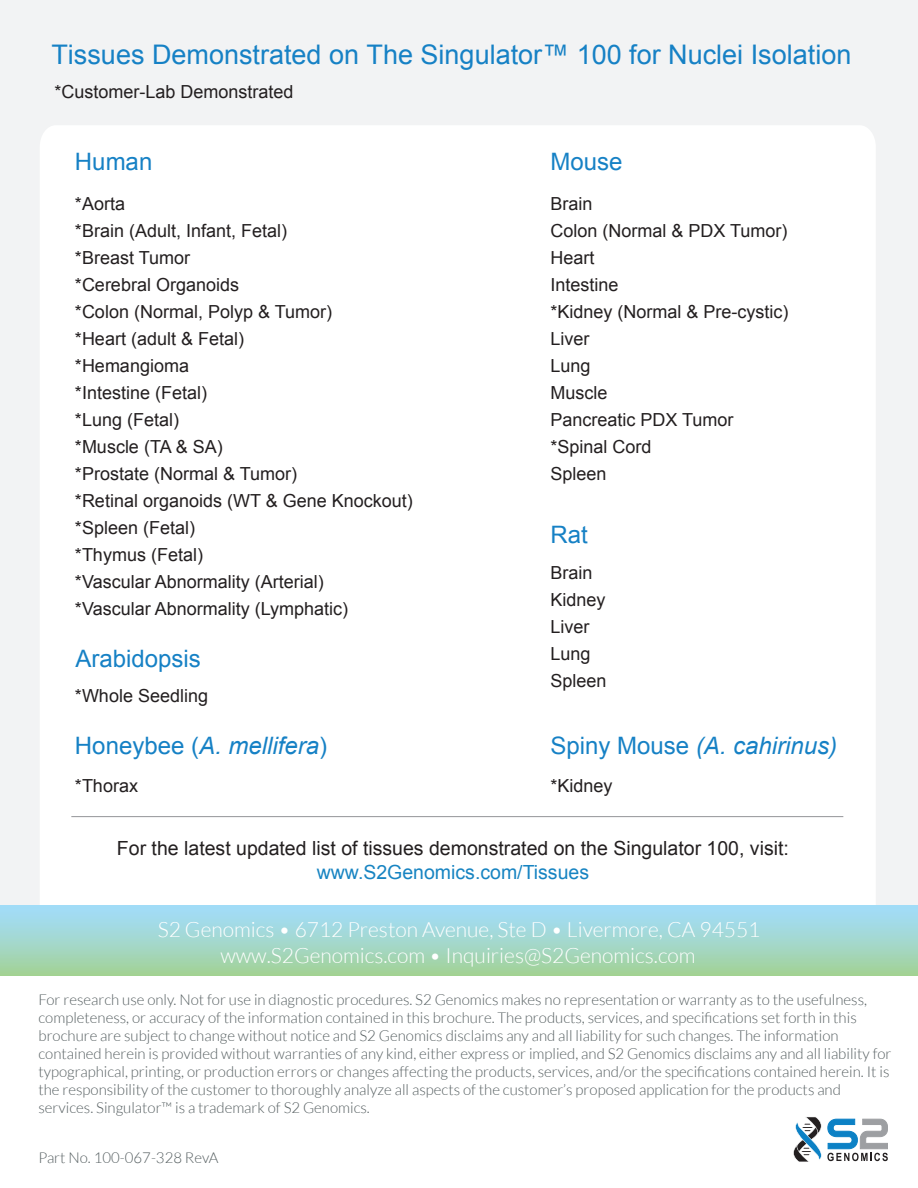
<style>
.page{position:relative;width:918px;height:1188px;background:#fff}
.page>*{position:absolute;margin:0;border:0;box-sizing:border-box;transform-origin:0 0}
.t1{font:27px "Arial";color:#1681c5}
.t2{font:italic 24px "Arial";color:#1681c5}
.t3{font:24px "Arial";color:#1681c5}
.t4{font:300 21px/26.7px "Lato";color:#fff;text-align:center}
.t5{font:19.5px "Arial";color:#231f20}
.t6{font:19.5px "Arial";color:#1784c2}
.t7{font:18px/27px "Arial";color:#231f20}
.t8{font:300 15px/18px "Lato";color:#565f61}
.s1{font-style:normal}
</style>
<div class="page">
<div style="left:0;top:0;width:918px;height:970px;background:#f2f3f4"></div>
<div style="left:40px;top:126px;width:835px;height:779px;background:#fff"></div>
<svg style="left:793px;top:1117px;width:95px;height:45px"></svg>
<div style="left:0;top:905px;width:918px;height:71px;background:linear-gradient(to bottom,#a2ddff,#a3d298)"></div>
<h1 class="t1" style="left:51px;top:37px;width:801px">Tissues Demonstrated on The Singulator™ 100 for Nuclei Isolation</h1>
<p class="t7" style="left:55px;top:78px;width:241px">*Customer-Lab Demonstrated</p>
<h2 class="t3" style="left:75px;top:146px;width:79px">Human</h2>
<p class="t7" style="left:75px;top:190px;width:339px">*Aorta<br>*Brain (Adult, Infant, Fetal)<br>*Breast Tumor<br>*Cerebral Organoids<br>*Colon (Normal, Polyp &amp; Tumor)<br>*Heart (adult &amp; Fetal)<br>*Hemangioma<br>*Intestine (Fetal)<br>*Lung (Fetal)<br>*Muscle (TA &amp; SA)<br>*Prostate (Normal &amp; Tumor)<br>*Retinal organoids (WT &amp; Gene Knockout) *Spleen (Fetal)<br>*Thymus (Fetal)<br>*Vascular Abnormality (Arterial)<br>*Vascular Abnormality (Lymphatic)</p>
<h2 class="t3" style="left:75px;top:643px;width:127px">Arabidopsis</h2>
<p class="t7" style="left:75px;top:682px;width:135px">*Whole Seedling</p>
<h2 class="t2" style="left:75px;top:730px;width:254px"><span class="s1">Honeybee (</span>A. mellifera<span class="s1">)</span></h2>
<p class="t7" style="left:75px;top:772px;width:65px">*Thorax</p>
<h2 class="t3" style="left:550px;top:146px;width:74px">Mouse</h2>
<p class="t7" style="left:550px;top:190px;width:240px">Brain<br>Colon (Normal &amp; PDX Tumor)<br>Heart<br>Intestine<br>*Kidney (Normal &amp; Pre-cystic)<br>Liver<br>Lung<br>Muscle<br>Pancreatic PDX Tumor *Spinal Cord<br>Spleen</p>
<h2 class="t3" style="left:550px;top:519px;width:39px">Rat</h2>
<p class="t7" style="left:550px;top:559px;width:58px">Brain<br>Kidney<br>Liver<br>Lung<br>Spleen</p>
<h2 class="t2" style="left:550px;top:730px;width:288px"><span class="s1">Spiny Mouse</span> (A. cahirinus)</h2>
<p class="t7" style="left:550px;top:772px;width:64px">*Kidney</p>
<h3 class="t5" style="left:117px;top:835px;width:674px">For the latest updated list of tissues demonstrated on the Singulator 100, visit:</h3>
<h3 class="t6" style="left:317px;top:859px;width:274px">www.S2Genomics.com/Tissues</h3>
<h3 class="t4" style="left:158px;top:916px;width:604px">S2 Genomics • 6712 Preston Avenue, Ste D • Livermore, CA 94551 www.S2Genomics.com • Inquiries@S2Genomics.com</h3>
<p class="t8" style="left:39px;top:991px;width:855px">For research use only. Not for use in diagnostic procedures. S2 Genomics makes no representation or warranty as to the usefulness, completeness, or accuracy of the information contained in this brochure. The products, services, and specifications set forth in this brochure are subject to change without notice and S2 Genomics disclaims any and all liability for such changes. The information contained herein is provided without warranties of any kind, either express or implied, and S2 Genomics disclaims any and all liability for typographical, printing, or production errors or changes affecting the products, services, and/or the specifications contained herein. It is the responsibility of the customer to thoroughly analyze all aspects of the customer’s proposed application for the products and services. Singulator™ is a trademark of S2 Genomics.</p>
<p class="t8" style="left:39px;top:1149px;width:181px">Part No. 100-067-328 RevA</p>
</div>
